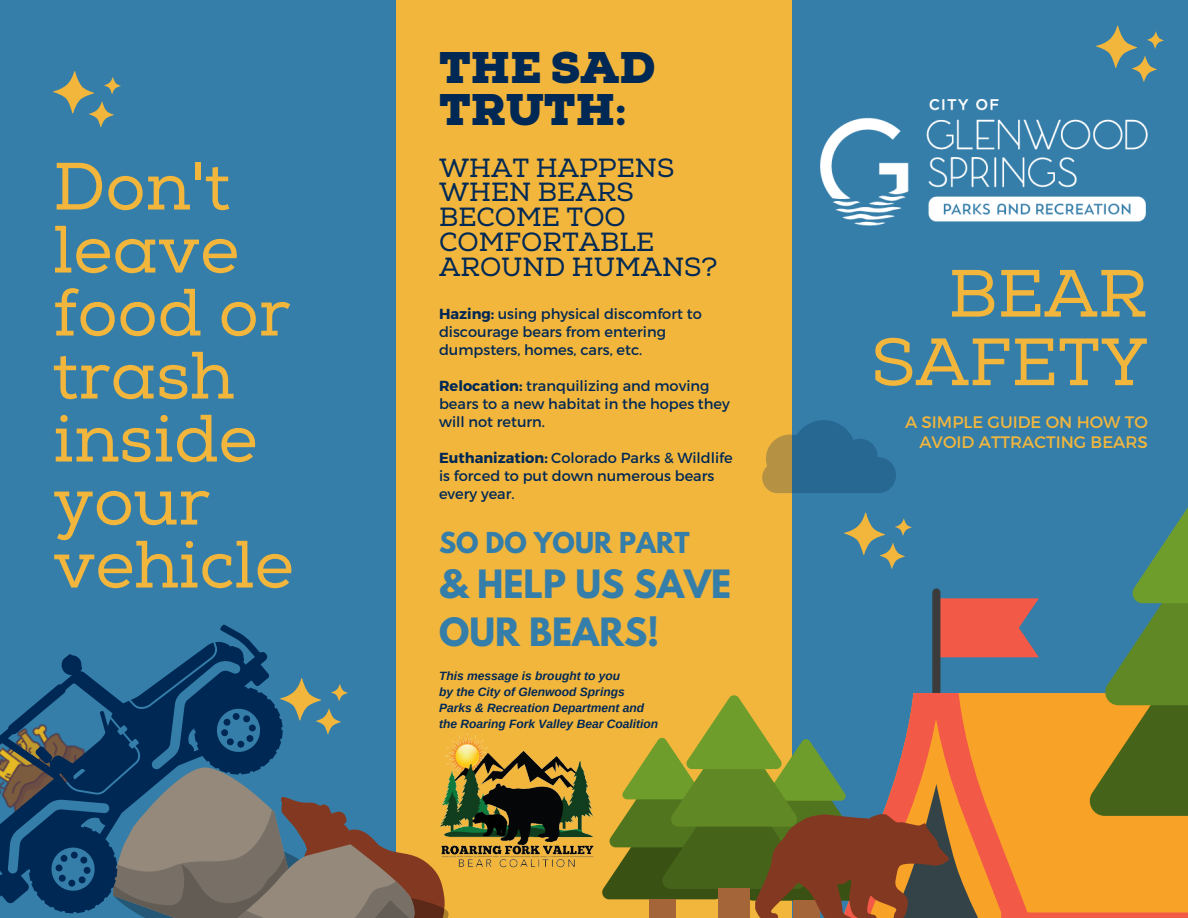
<style>
.page{position:relative;width:1188px;height:918px;background:#357ea9}
.page>*{position:absolute;margin:0;border:0;box-sizing:border-box;transform-origin:0 0}
.t1{font:66.75px/63px "Nexa Slab";color:#f2b63d}
.t2{font:900 44.25px/41.7px "Nexa Slab";color:#002855}
.t3{font:700 34.5px "League Spartan";color:#357ea9}
.t4{font:26.25px/24.8px "Nexa Slab";color:#002855}
.t5{font:700 25.5px "League Spartan";color:#357ea9}
.t6{font:16.65px/20.2px "Montserrat";color:#f2b63d;text-align:right}
.t7{font:14.55px/18px "Montserrat";color:#002855}
.t8{font:italic 700 12px "Arimo";color:#002855}
.s1{font-weight:700}
</style>
<div class="page">
<svg style="left:53px;top:71px;width:68px;height:56px"></svg>
<svg style="left:1096px;top:26px;width:68px;height:56px"></svg>
<svg style="left:321px;top:684px;width:27px;height:50px"></svg>
<div style="left:396px;top:0;width:396px;height:918px;background:#f2b63d"></div>
<svg style="left:321px;top:804px;width:128px;height:114px"></svg>
<svg style="left:0;top:624px;width:321px;height:294px"></svg>
<div style="left:68px;top:880px;width:7px;height:7px;background:#002855;border-radius:50%"></div>
<div style="left:71px;top:852px;width:7px;height:7px;background:#002855;border-radius:50%"></div>
<svg style="left:77px;top:875px;width:10px;height:10px"></svg>
<svg style="left:57px;top:873px;width:10px;height:10px"></svg>
<div style="left:55px;top:864px;width:8px;height:8px;background:#002855;border-radius:50%"></div>
<svg style="left:79px;top:855px;width:10px;height:10px"></svg>
<div style="left:83px;top:867px;width:8px;height:7px;background:#002855;border-radius:50%"></div>
<svg style="left:59px;top:853px;width:10px;height:10px"></svg>
<svg style="left:225px;top:736px;width:11px;height:11px"></svg>
<svg style="left:241px;top:713px;width:11px;height:11px"></svg>
<svg style="left:237px;top:740px;width:8px;height:8px"></svg>
<div style="left:221px;top:729px;width:7px;height:7px;background:#002855;border-radius:50%"></div>
<svg style="left:131px;top:636px;width:101px;height:92px"></svg>
<div style="left:249px;top:724px;width:7px;height:8px;background:#002855;border-radius:50%"></div>
<svg style="left:245px;top:733px;width:10px;height:11px"></svg>
<div style="left:232px;top:713px;width:8px;height:7px;background:#002855;border-radius:50%"></div>
<img style="left:439px;top:734px;width:154px;height:134px">
<svg style="left:602px;top:420px;width:586px;height:498px"></svg>
<img style="left:820px;top:99px;width:328px;height:126px">
<p class="t1" style="left:53px;top:157px;width:242px">Don't leave food or trash inside your vehicle</p>
<p class="t2" style="left:439px;top:49px;width:218px">THE SAD<br>TRUTH:</p>
<p class="t4" style="left:439px;top:156px;width:280px">WHAT HAPPENS<br>WHEN BEARS<br>BECOME TOO<br>COMFORTABLE<br>AROUND HUMANS?</p>
<p class="t7" style="left:439px;top:304px;width:264px"><span class="s1">Hazing:</span> using physical discomfort to discourage bears from entering dumpsters, homes, cars, etc.</p>
<p class="t7" style="left:439px;top:376px;width:292px"><span class="s1">Relocation:</span> tranquilizing and moving bears to a new habitat in the hopes they will not return.</p>
<p class="t7" style="left:439px;top:448px;width:295px"><span class="s1">Euthanization:</span> Colorado Parks &amp; Wildlife is forced to put down numerous bears every year.</p>
<p class="t5" style="left:439px;top:530px;width:252px">SO DO YOUR PART</p>
<p class="t3" style="left:439px;top:566px;width:294px">&amp; HELP US SAVE</p>
<p class="t3" style="left:439px;top:615px;width:222px">OUR BEARS!</p>
<p class="t8" style="left:439px;top:669px;width:183px">This message is brought to you</p>
<p class="t8" style="left:439px;top:685px;width:187px">by the City of Glenwood Springs</p>
<p class="t8" style="left:439px;top:701px;width:207px">Parks &amp; Recreation Department and</p>
<p class="t8" style="left:439px;top:717px;width:221px">the Roaring Fork Valley Bear Coalition</p>
<p class="t1" style="left:949px;top:264px;width:201px">BEAR</p>
<p class="t1" style="left:871px;top:333px;width:278px">SAFETY</p>
<p class="t6" style="left:905px;top:411px;width:244px">A SIMPLE GUIDE ON HOW TO<br>AVOID ATTRACTING BEARS</p>
</div>
